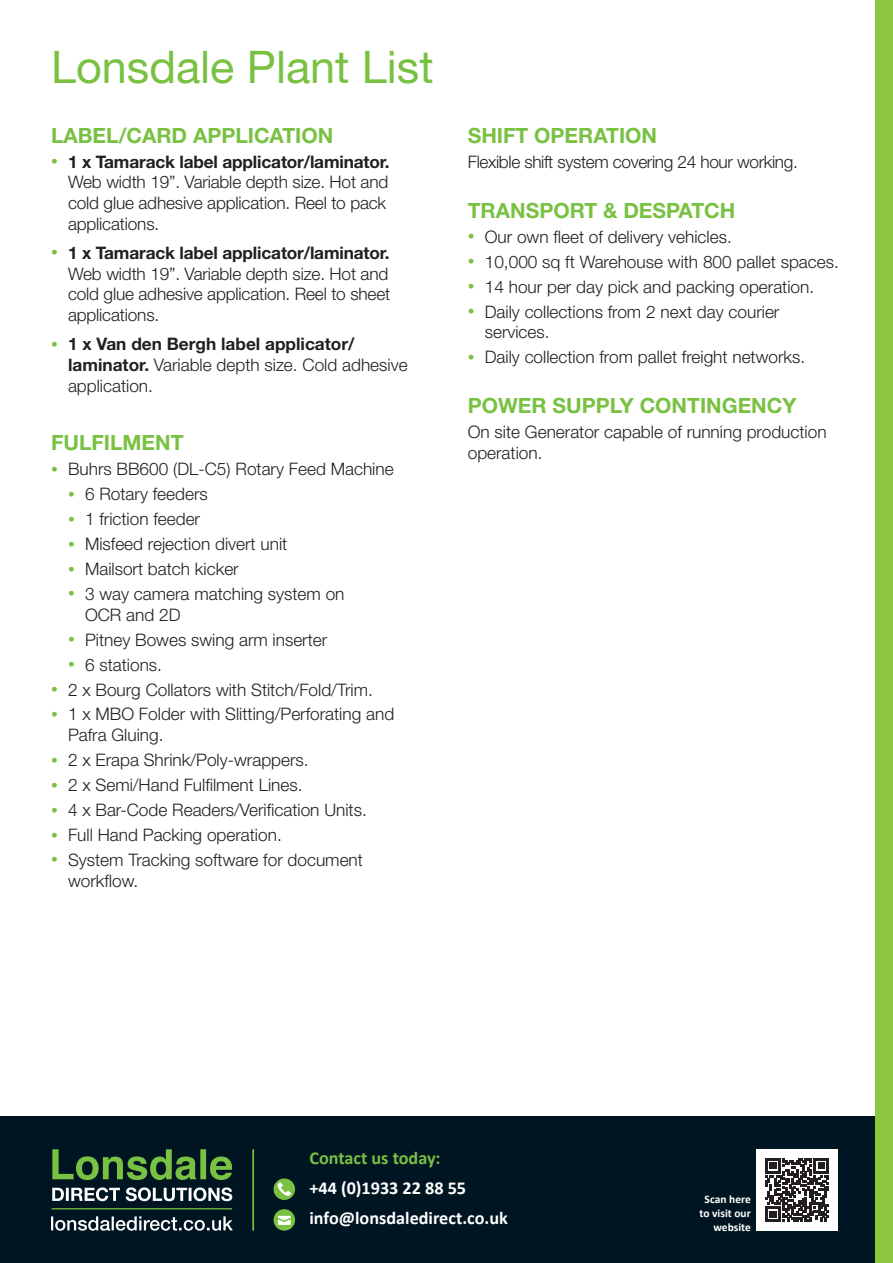
<style>
.page{position:relative;width:893px;height:1263px;background:#fff}
.page>*{position:absolute;margin:0;border:0;box-sizing:border-box;transform-origin:0 0}
.t1{font:45px "Helvetica Neue LT Std";color:#79c142}
.t2{font:700 21px "Helvetica Neue LT Std";color:#79c142}
.t3{font:700 18.15px "Calibri";color:#fff}
.t4{font:700 18.15px "Calibri";color:#79c142}
.t5{font:300 17.25px/20.7px "Helvetica Neue LT Std";color:#231f20}
.t6{font:300 17.25px "Helvetica Neue LT Std";letter-spacing:-.02em;color:#231f20}
.t7{font:700 11.55px/13.8px "Calibri";color:#fff;text-align:right}
.s1{font-size:13.5px;color:#79c142}
.s2{font-weight:700}
</style>
<div class="page">
<div style="left:0;top:1116px;width:893px;height:147px;background:#001522"></div>
<div style="left:876px;top:0;width:17px;height:1263px;background:#8bc63e"></div>
<hr style="left:252px;top:1149px;width:2px;height:82px;background:#79c142">
<svg style="left:274px;top:1209px;width:21px;height:22px"></svg>
<svg style="left:278px;top:1216px;width:13px;height:9px"></svg>
<div style="left:274px;top:1178px;width:21px;height:22px;background:#79c142;border-radius:50%"></div>
<svg style="left:277px;top:1182px;width:14px;height:14px"></svg>
<svg style="left:52px;top:1149px;width:180px;height:31px"></svg>
<svg style="left:52px;top:1187px;width:180px;height:14px"></svg>
<hr style="left:52px;top:1208px;width:180px;height:1px;background:#79c142">
<svg style="left:51px;top:1216px;width:182px;height:15px"></svg>
<div style="left:756px;top:1149px;width:82px;height:82px;background:#fff"></div>
<svg style="left:765px;top:1158px;width:64px;height:64px"></svg>
<p class="t1" style="left:51px;top:40px;width:384px">Lonsdale Plant List</p>
<p class="t2" style="left:51px;top:122px;width:284px">LABEL/CARD APPLICATION</p>
<p class="t5" style="left:68px;top:151px;width:323px;text-indent:-17px"><span class="s1">•</span> <span class="s2">1 x Tamarack label applicator/laminator.<br></span>Web width 19”. Variable depth size. Hot and cold glue adhesive application. Reel to pack applications.</p>
<p class="t5" style="left:68px;top:242px;width:324px;text-align:justify;text-indent:-17px"><span class="s1">•</span> <span class="s2">1 x Tamarack label applicator/laminator.<br></span>Web width 19”. Variable depth size. Hot and cold glue adhesive application. Reel to sheet applications.</p>
<p class="t5" style="left:68px;top:333px;width:341px;text-indent:-17px"><span class="s1">•</span> <span class="s2">1 x Van den Bergh label applicator/ laminator.</span> Variable depth size. Cold adhesive application.</p>
<p class="t2" style="left:51px;top:430px;width:134px">FULFILMENT</p>
<p class="t5" style="left:51px;top:458px;width:344px"><span class="s1">•</span> Buhrs BB600 (DL-C5) Rotary Feed Machine</p>
<p class="t5" style="left:68px;top:483px;width:141px"><span class="s1">•</span> 6 Rotary feeders</p>
<p class="t5" style="left:68px;top:508px;width:134px"><span class="s1">•</span> 1 friction feeder</p>
<p class="t5" style="left:68px;top:533px;width:221px"><span class="s1">•</span> Misfeed rejection divert unit</p>
<p class="t5" style="left:68px;top:558px;width:172px"><span class="s1">•</span> Mailsort batch kicker</p>
<p class="t5" style="left:85px;top:583px;width:261px;text-indent:-17px"><span class="s1">•</span> 3 way camera matching system on<br>OCR and 2D</p>
<p class="t5" style="left:68px;top:629px;width:261px"><span class="s1">•</span> Pitney Bowes swing arm inserter</p>
<p class="t5" style="left:68px;top:654px;width:95px"><span class="s1">•</span> 6 stations.</p>
<p class="t5" style="left:51px;top:679px;width:323px"><span class="s1">•</span> 2 x Bourg Collators with Stitch/Fold/Trim.</p>
<p class="t5" style="left:68px;top:704px;width:328px;text-indent:-17px"><span class="s1">•</span> 1 x MBO Folder with Slitting/Perforating and<br>Pafra Gluing.</p>
<p class="t5" style="left:51px;top:749px;width:259px"><span class="s1">•</span> 2 x Erapa Shrink/Poly-wrappers.</p>
<p class="t5" style="left:51px;top:774px;width:253px"><span class="s1">•</span> 2 x Semi/Hand Fulfilment Lines.</p>
<p class="t5" style="left:51px;top:799px;width:317px"><span class="s1">•</span> 4 x Bar-Code Readers/Verification Units.</p>
<p class="t5" style="left:51px;top:824px;width:232px"><span class="s1">•</span> Full Hand Packing operation.</p>
<p class="t5" style="left:68px;top:849px;width:296px;text-indent:-17px"><span class="s1">•</span> System Tracking software for document workflow.</p>
<p class="t2" style="left:468px;top:122px;width:191px">SHIFT OPERATION</p>
<p class="t6" style="left:468px;top:151px;width:332px">Flexible shift system covering 24 hour working.</p>
<p class="t2" style="left:468px;top:197px;width:269px">TRANSPORT &amp; DESPATCH</p>
<p class="t5" style="left:468px;top:226px;width:266px"><span class="s1">•</span> Our own fleet of delivery vehicles.</p>
<p class="t5" style="left:468px;top:251px;width:373px"><span class="s1">•</span> 10,000 sq ft Warehouse with 800 pallet spaces.</p>
<p class="t5" style="left:468px;top:276px;width:348px"><span class="s1">•</span> 14 hour per day pick and packing operation.</p>
<p class="t5" style="left:485px;top:301px;width:296px;text-indent:-17px"><span class="s1">•</span> Daily collections from 2 next day courier services.</p>
<p class="t5" style="left:468px;top:346px;width:339px"><span class="s1">•</span> Daily collection from pallet freight networks.</p>
<p class="t2" style="left:468px;top:393px;width:330px">POWER SUPPLY CONTINGENCY</p>
<p class="t5" style="left:468px;top:421px;width:360px">On site Generator capable of running production operation.</p>
<p class="t4" style="left:309px;top:1145px;width:133px">Contact us today:</p>
<p class="t3" style="left:309px;top:1175px;width:158px">+44 (0)1933 22 88 55</p>
<p class="t3" style="left:309px;top:1205px;width:200px">info@lonsdaledirect.co.uk</p>
<p class="t7" style="left:699px;top:1192px;width:53px">Scan here to visit our website</p>
</div>
